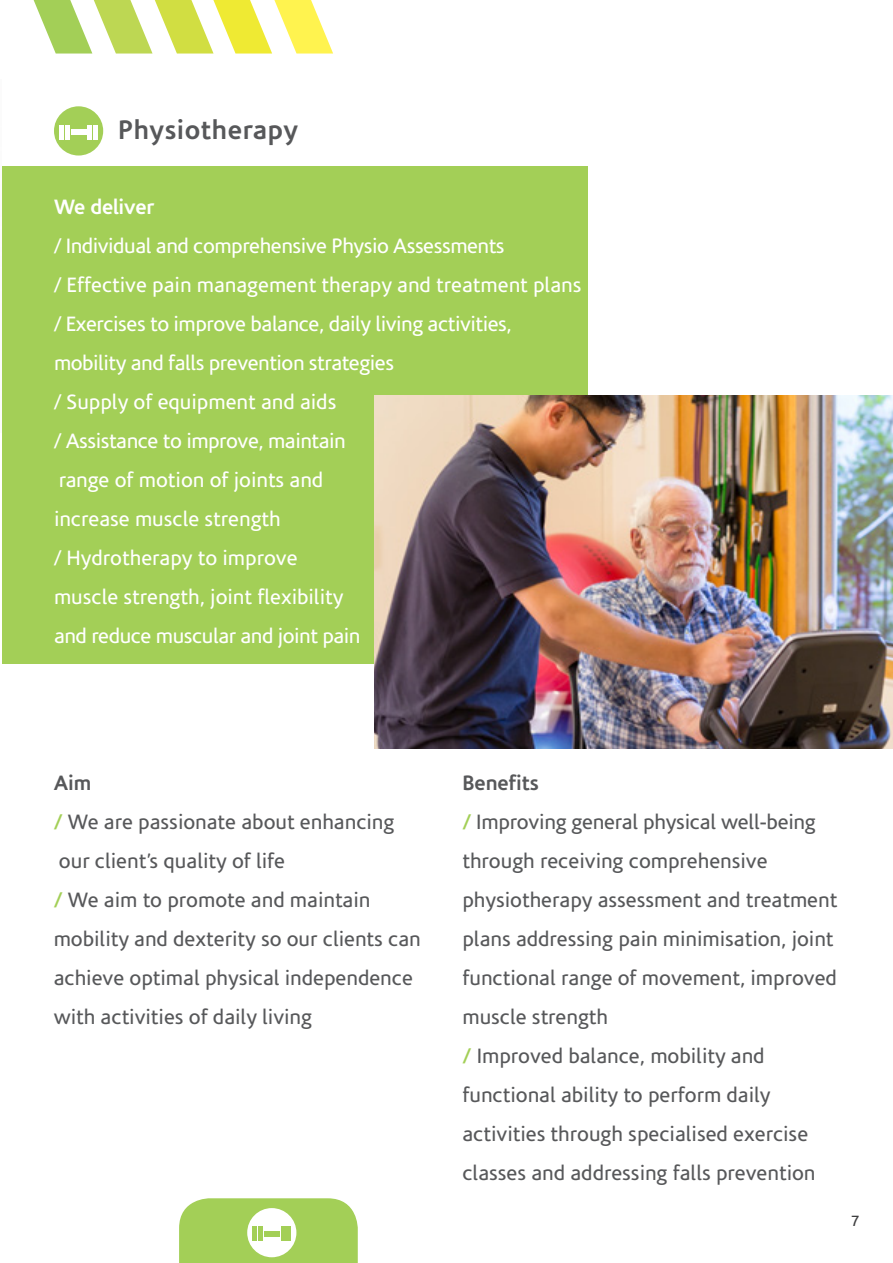
<style>
.page{position:relative;width:893px;height:1263px;background:#fff}
.page>*{position:absolute;margin:0;border:0;box-sizing:border-box;transform-origin:0 0}
.t1{font:700 27px "Corisande";letter-spacing:.02em;color:#57585a}
.t2{font:21px/39px "Corisande";color:#57585a}
.t3{font:21px/39px "Corisande";letter-spacing:-.02em;color:#fff}
.t4{font:700 21px "Corisande";letter-spacing:-.01em;color:#fff}
.t5{font:15px "Corisande";color:#3e3e3f}
.s1{font-weight:700}
.s2{font-weight:700;color:#a3cf57}
</style>
<div class="page">
<div style="left:2px;top:166px;width:585px;height:497px;background:#a3cf57"></div>
<svg style="left:33px;top:0;width:300px;height:54px"></svg>
<img style="left:374px;top:396px;width:519px;height:353px">
<svg style="left:179px;top:1198px;width:179px;height:65px"></svg>
<div style="left:54px;top:106px;width:49px;height:50px;background:#a3cf57;border-radius:50%"></div>
<div style="left:71px;top:129px;width:15px;height:6px;background:#fff"></div>
<div style="left:65px;top:125px;width:5px;height:14px;background:#fff"></div>
<div style="left:59px;top:125px;width:5px;height:14px;background:#fff"></div>
<div style="left:93px;top:125px;width:5px;height:14px;background:#fff"></div>
<div style="left:87px;top:125px;width:5px;height:14px;background:#fff"></div>
<p class="t1" style="left:118px;top:115px;width:181px">Physiotherapy</p>
<p class="t4" style="left:54px;top:195px;width:102px">We deliver</p>
<p class="t3" style="left:54px;top:227px;width:529px">/ Individual and comprehensive Physio Assessments<br>/ Effective pain management therapy and treatment plans / Exercises to improve balance, daily living activities, mobility and falls prevention strategies<br>/ Supply of equipment and aids<br>/ Assistance to improve, maintain<br>range of motion of joints and<br>increase muscle strength<br>/ Hydrotherapy to improve<br>muscle strength, joint flexibility<br>and reduce muscular and joint pain</p>
<p class="t2" style="left:54px;top:763px;width:369px"><span class="s1">Aim<br></span><span class="s2">/</span> We are passionate about enhancing our client’s quality of life<br><span class="s2">/</span> We aim to promote and maintain mobility and dexterity so our clients can achieve optimal physical independence with activities of daily living</p>
<p class="t2" style="left:462px;top:763px;width:376px"><span class="s1">Benefits<br></span><span class="s2">/</span> Improving general physical well-being through receiving comprehensive physiotherapy assessment and treatment plans addressing pain minimisation, joint functional range of movement, improved muscle strength<br><span class="s2">/</span> Improved balance, mobility and functional ability to perform daily activities through specialised exercise classes and addressing falls prevention</p>
<p class="t5" style="left:851px;top:1212px;width:10px">7</p>
</div>
